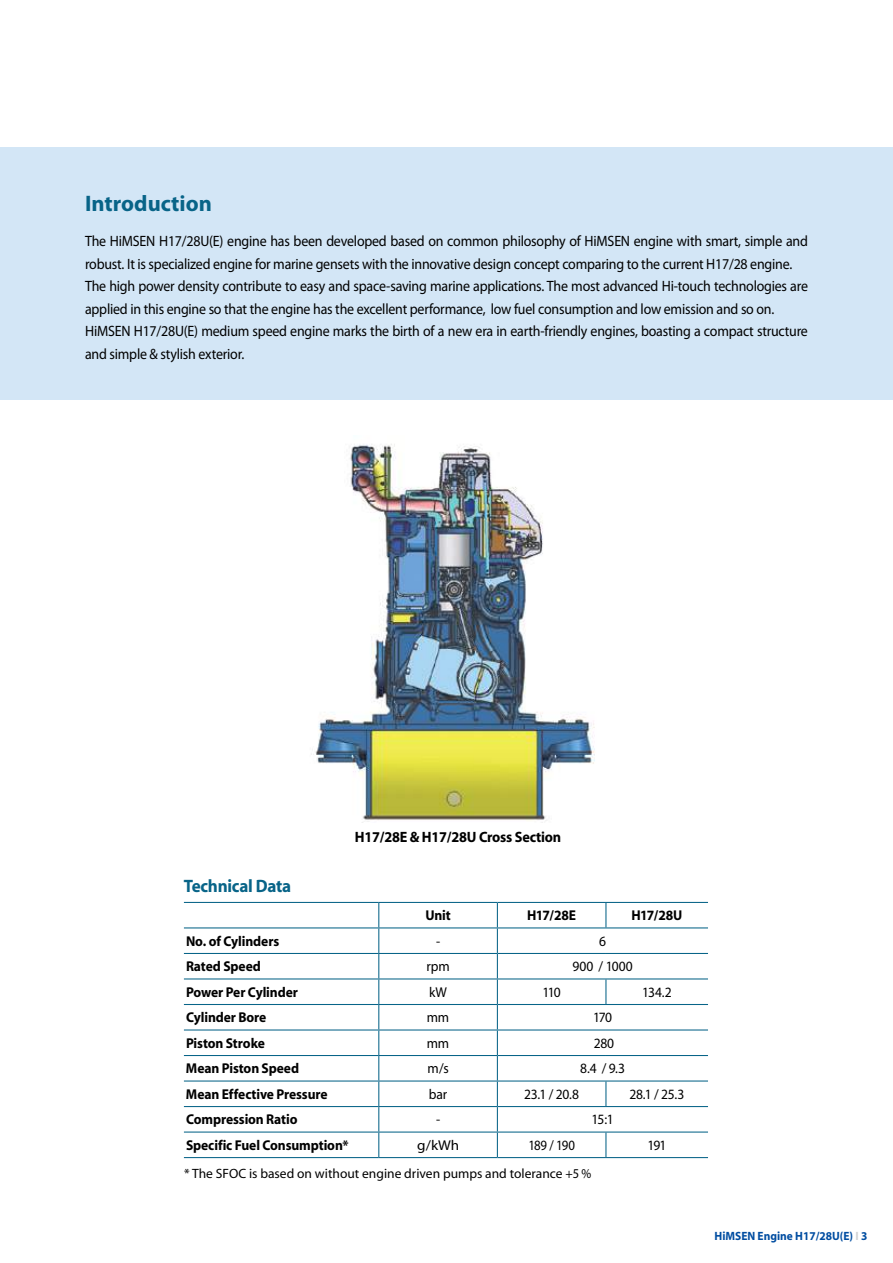
<style>
.page{position:relative;width:893px;height:1263px;background:#fff}
.page>*{position:absolute;margin:0;border:0;box-sizing:border-box;transform-origin:0 0}
.t1{font:700 22.5px "Myriad Pro";color:#086488}
.t2{font:700 18px "Myriad";letter-spacing:-.015em;color:#086488;scale:.95 1}
.t3{font:15px/22.5px "Myriad Pro";letter-spacing:-.015em;color:#000;scale:.93 1}
.t4{font:700 15px "Myriad Pro";letter-spacing:-.015em;color:#000;scale:.95 1}
.t5{font:700 14.25px "Myriad";letter-spacing:-.005em;color:#000;scale:.95 1}
.t6{font:14.25px "Myriad";letter-spacing:-.015em;color:#000;scale:.95 1}
.t7{font:14.25px "Myriad";letter-spacing:-.015em;color:#000;scale:.9 1}
.t8{font:14.25px "Myriad";letter-spacing:-.015em;color:#000;scale:1.06 1}
.t9{font:13.5px "Myriad";color:#000}
.t10{font:700 12px "Myriad";color:#014da1;scale:.95 1}
.s1{color:#d1d2d3}
</style>
<div class="page">
<div style="left:0;top:147px;width:893px;height:252px;background:#d3e6f6"></div>
<img style="left:311px;top:444px;width:284px;height:378px">
<hr style="left:184px;top:902px;width:195px;height:1px;background:#086488">
<hr style="left:379px;top:902px;width:118px;height:1px;background:#086488">
<hr style="left:497px;top:902px;width:109px;height:1px;background:#086488">
<hr style="left:606px;top:902px;width:102px;height:1px;background:#086488">
<svg style="left:605px;top:903px;width:1px;height:24px"></svg>
<hr style="left:184px;top:927px;width:195px;height:1px;background:#086488">
<hr style="left:379px;top:927px;width:118px;height:1px;background:#086488">
<hr style="left:497px;top:927px;width:109px;height:1px;background:#086488">
<hr style="left:606px;top:927px;width:102px;height:1px;background:#086488">
<hr style="left:184px;top:953px;width:195px;height:1px;background:#086488">
<hr style="left:379px;top:953px;width:118px;height:1px;background:#086488">
<hr style="left:497px;top:953px;width:109px;height:1px;background:#086488">
<hr style="left:606px;top:953px;width:102px;height:1px;background:#086488">
<hr style="left:184px;top:978px;width:195px;height:1px;background:#086488">
<hr style="left:379px;top:978px;width:118px;height:1px;background:#086488">
<hr style="left:497px;top:978px;width:109px;height:1px;background:#086488">
<hr style="left:606px;top:978px;width:102px;height:1px;background:#086488">
<svg style="left:605px;top:979px;width:1px;height:25px"></svg>
<hr style="left:184px;top:1004px;width:195px;height:1px;background:#086488">
<hr style="left:379px;top:1004px;width:118px;height:1px;background:#086488">
<hr style="left:497px;top:1004px;width:109px;height:1px;background:#086488">
<hr style="left:606px;top:1004px;width:102px;height:1px;background:#086488">
<hr style="left:184px;top:1029px;width:195px;height:1px;background:#086488">
<hr style="left:379px;top:1029px;width:118px;height:1px;background:#086488">
<hr style="left:497px;top:1029px;width:109px;height:1px;background:#086488">
<hr style="left:606px;top:1029px;width:102px;height:1px;background:#086488">
<hr style="left:184px;top:1055px;width:195px;height:1px;background:#086488">
<hr style="left:379px;top:1055px;width:118px;height:1px;background:#086488">
<hr style="left:497px;top:1055px;width:109px;height:1px;background:#086488">
<hr style="left:606px;top:1055px;width:102px;height:1px;background:#086488">
<hr style="left:184px;top:1080px;width:195px;height:1px;background:#086488">
<hr style="left:379px;top:1080px;width:118px;height:1px;background:#086488">
<hr style="left:497px;top:1080px;width:109px;height:1px;background:#086488">
<hr style="left:606px;top:1080px;width:102px;height:1px;background:#086488">
<svg style="left:605px;top:1081px;width:1px;height:25px"></svg>
<hr style="left:184px;top:1106px;width:195px;height:1px;background:#086488">
<hr style="left:379px;top:1106px;width:118px;height:1px;background:#086488">
<hr style="left:497px;top:1106px;width:109px;height:1px;background:#086488">
<hr style="left:606px;top:1106px;width:102px;height:1px;background:#086488">
<hr style="left:184px;top:1131px;width:195px;height:1px;background:#086488">
<hr style="left:379px;top:1131px;width:118px;height:1px;background:#086488">
<svg style="left:378px;top:903px;width:1px;height:254px"></svg>
<hr style="left:497px;top:1131px;width:109px;height:1px;background:#086488">
<svg style="left:497px;top:903px;width:1px;height:254px"></svg>
<hr style="left:606px;top:1131px;width:102px;height:1px;background:#086488">
<svg style="left:605px;top:1132px;width:1px;height:25px"></svg>
<hr style="left:184px;top:1157px;width:195px;height:1px;background:#086488">
<hr style="left:379px;top:1157px;width:118px;height:1px;background:#086488">
<hr style="left:497px;top:1157px;width:109px;height:1px;background:#086488">
<hr style="left:606px;top:1157px;width:102px;height:1px;background:#086488">
<h1 class="t1" style="left:85px;top:189px;width:128px">Introduction</h1>
<p class="t3" style="left:85px;top:230px;width:779px">The HiMSEN H17/28U(E) engine has been developed based on common philosophy of HiMSEN engine with smart, simple and robust. It is specialized engine for marine gensets with the innovative design concept comparing to the current H17/28 engine.<br>The high power density contribute to easy and space-saving marine applications. The most advanced Hi-touch technologies are applied in this engine so that the engine has the excellent performance, low fuel consumption and low emission and so on.<br>HiMSEN H17/28U(E) medium speed engine marks the birth of a new era in earth-friendly engines, boasting a compact structure and simple &amp; stylish exterior.</p>
<p class="t2" style="left:184px;top:876px;width:114px">Technical Data</p>
<p class="t4" style="left:355px;top:827px;width:219px">H17/28E &amp; H17/28U Cross Section</p>
<p class="t5" style="left:425px;top:908px;width:28px">Unit</p>
<p class="t5" style="left:527px;top:908px;width:53px">H17/28E</p>
<p class="t5" style="left:631px;top:908px;width:55px">H17/28U</p>
<p class="t5" style="left:186px;top:933px;width:100px">No. of Cylinders</p>
<p class="t6" style="left:436px;top:934px;width:6px">-</p>
<p class="t6" style="left:599px;top:934px;width:9px">6</p>
<p class="t5" style="left:186px;top:959px;width:80px">Rated Speed</p>
<p class="t6" style="left:426px;top:959px;width:26px">rpm</p>
<p class="t6" style="left:573px;top:959px;width:65px">900 / 1000</p>
<p class="t5" style="left:186px;top:984px;width:119px">Power Per Cylinder</p>
<p class="t6" style="left:429px;top:985px;width:20px">kW</p>
<p class="t6" style="left:542px;top:985px;width:21px">110</p>
<p class="t6" style="left:642px;top:985px;width:32px">134.2</p>
<p class="t5" style="left:186px;top:1010px;width:86px">Cylinder Bore</p>
<p class="t6" style="left:427px;top:1010px;width:25px">mm</p>
<p class="t6" style="left:593px;top:1010px;width:22px">170</p>
<p class="t5" style="left:186px;top:1035px;width:85px">Piston Stroke</p>
<p class="t6" style="left:427px;top:1036px;width:25px">mm</p>
<p class="t6" style="left:594px;top:1036px;width:23px">280</p>
<p class="t5" style="left:186px;top:1061px;width:121px">Mean Piston Speed</p>
<p class="t6" style="left:427px;top:1061px;width:24px">m/s</p>
<p class="t6" style="left:580px;top:1061px;width:49px">8.4 / 9.3</p>
<p class="t5" style="left:186px;top:1086px;width:151px">Mean Effective Pressure</p>
<p class="t6" style="left:429px;top:1087px;width:21px">bar</p>
<p class="t6" style="left:524px;top:1087px;width:59px">23.1 / 20.8</p>
<p class="t6" style="left:629px;top:1087px;width:59px">28.1 / 25.3</p>
<p class="t5" style="left:186px;top:1112px;width:119px">Compression Ratio</p>
<p class="t6" style="left:436px;top:1112px;width:6px">-</p>
<p class="t6" style="left:592px;top:1112px;width:25px">15:1</p>
<p class="t5" style="left:186px;top:1137px;width:173px">Specific Fuel Consumption*</p>
<p class="t8" style="left:417px;top:1138px;width:41px">g/kWh</p>
<p class="t7" style="left:528px;top:1138px;width:53px">189 / 190</p>
<p class="t6" style="left:647px;top:1138px;width:22px">191</p>
<p class="t9" style="left:184px;top:1167px;width:409px">* The SFOC is based on without engine driven pumps and tolerance +5 %</p>
<p class="t10" style="left:715px;top:1229px;width:162px">HiMSEN Engine H17/28U(E) <span class="s1">I</span> 3</p>
</div>
